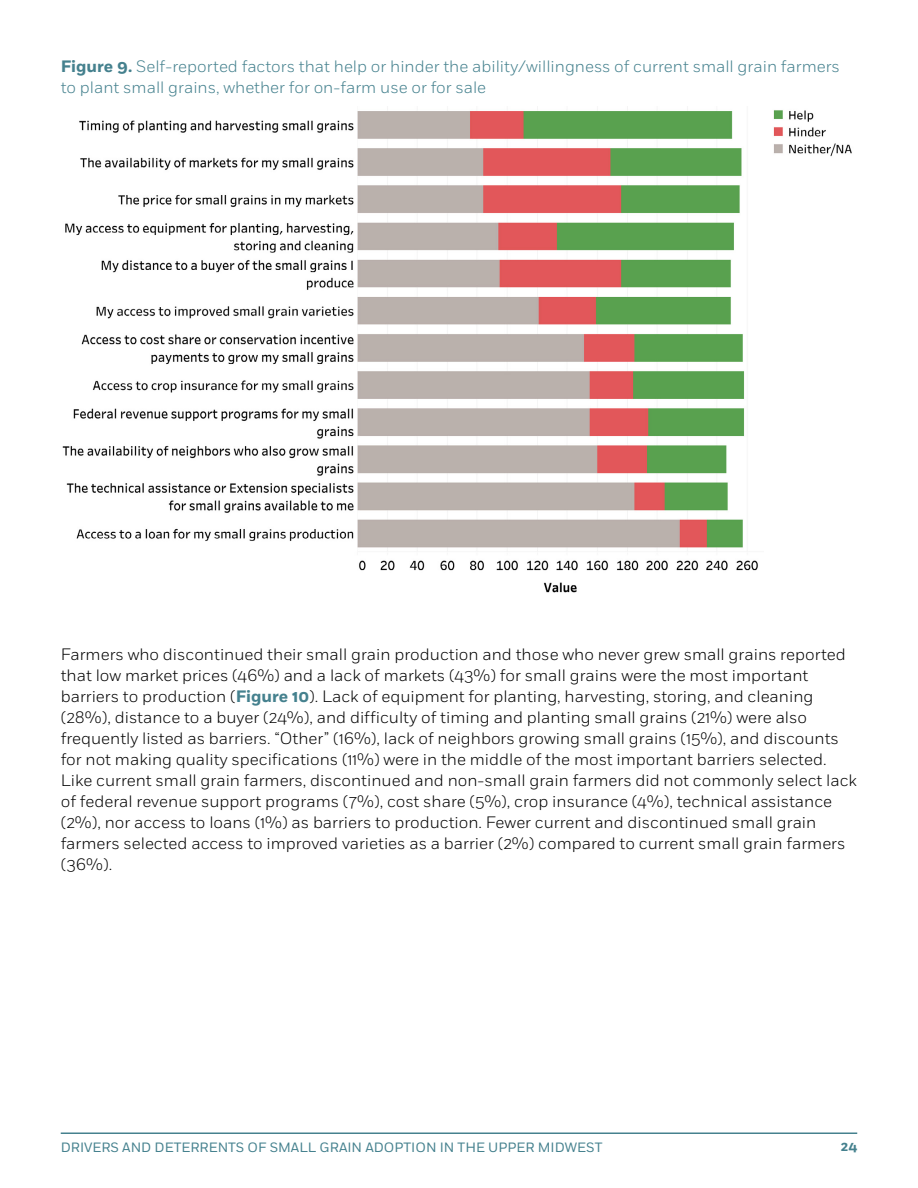
<style>
.page{position:relative;width:918px;height:1188px;background:#fff}
.page>*{position:absolute;margin:0;border:0;box-sizing:border-box;transform-origin:0 0}
.t1{font:300 16.5px/21px "Fort";color:#000}
.t2{font:300 16.5px/21px "Fort";color:#45818e}
.t3{font:13.5px "Fort";color:#45818e}
.t4{font:700 13.5px "Fort";color:#45818e}
.s1{font-weight:700}
.s2{font-weight:700;color:#45818e}
</style>
<div class="page">
<hr style="left:61px;top:1132px;width:796px;height:2px;background:#45818e">
<img style="left:62px;top:108px;width:790px;height:485px">
<p class="t2" style="left:61px;top:56px;width:781px"><span class="s1">Figure 9.</span> Self-reported factors that help or hinder the ability/willingness of current small grain farmers to plant small grains, whether for on-farm use or for sale</p>
<p class="t1" style="left:61px;top:644px;width:798px">Farmers who discontinued their small grain production and those who never grew small grains reported that low market prices (46%) and a lack of markets (43%) for small grains were the most important barriers to production (<span class="s2">Figure 10</span>). Lack of equipment for planting, harvesting, storing, and cleaning (28%), distance to a buyer (24%), and difficulty of timing and planting small grains (21%) were also frequently listed as barriers. “Other” (16%), lack of neighbors growing small grains (15%), and discounts for not making quality specifications (11%) were in the middle of the most important barriers selected.<br>Like current small grain farmers, discontinued and non-small grain farmers did not commonly select lack of federal revenue support programs (7%), cost share (5%), crop insurance (4%), technical assistance (2%), nor access to loans (1%) as barriers to production. Fewer current and discontinued small grain farmers selected access to improved varieties as a barrier (2%) compared to current small grain farmers (36%).</p>
<p class="t3" style="left:61px;top:1139px;width:543px">DRIVERS AND DETERRENTS OF SMALL GRAIN ADOPTION IN THE UPPER MIDWEST</p>
<p class="t4" style="left:841px;top:1138px;width:18px">24</p>
</div>
